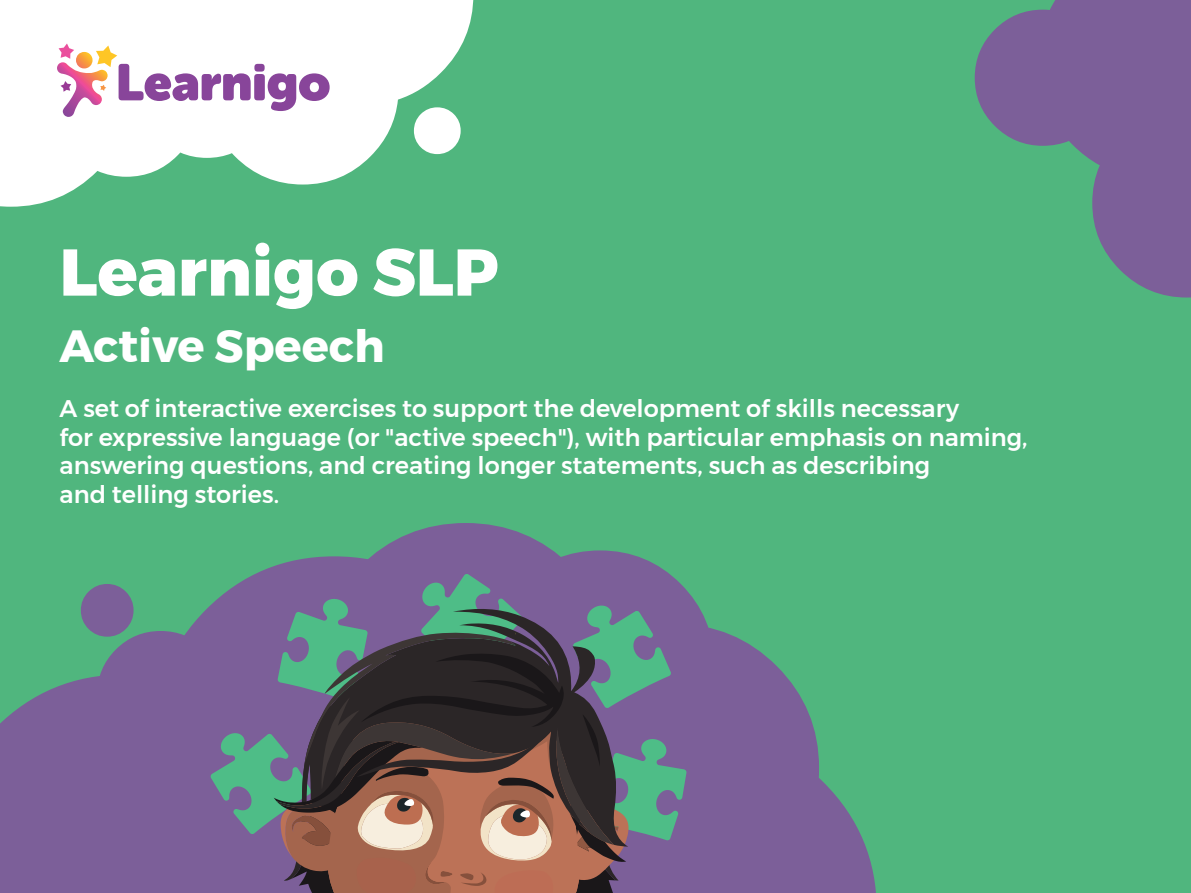
<style>
.page{position:relative;width:1191px;height:893px;background:#50b67e}
.page>*{position:absolute;margin:0;border:0;box-sizing:border-box;transform-origin:0 0}
.t1{font:800 66px "Montserrat";color:#fff}
.t2{font:700 45px "Montserrat";color:#fff}
.t3{font:500 24px/28.8px "Montserrat";color:#fff}
</style>
<div class="page">
<svg style="left:255px;top:557px;width:60px;height:17px"></svg>
<svg style="left:0;top:679px;width:81px;height:214px;background:#786696"></svg>
<svg style="left:819px;top:778px;width:57px;height:115px;fill:#7c5f99"></svg>
<svg style="left:616px;top:551px;width:91px;height:73px"></svg>
<svg style="left:315px;top:523px;width:301px;height:51px;fill:#7c5f99"></svg>
<svg style="left:686px;top:624px;width:133px;height:269px;background:#766995"></svg>
<svg style="left:81px;top:574px;width:605px;height:319px;background:#6d6573"></svg>
<svg style="left:0;top:0;width:473px;height:207px;fill:#fff"></svg>
<svg style="left:57px;top:43px;width:273px;height:74px;background:#e2cbdd"></svg>
<svg style="left:974px;top:0;width:217px;height:298px;fill:#7c5f99"></svg>
<h1 class="t1" style="left:60px;top:219px;width:441px">Learnigo SLP</h1>
<h2 class="t2" style="left:60px;top:310px;width:327px">Active Speech</h2>
<p class="t3" style="left:60px;top:394px;width:969px">A set of interactive exercises to support the development of skills necessary<br>for expressive language (or "active speech"), with particular emphasis on naming, answering questions, and creating longer statements, such as describing<br>and telling stories.</p>
</div>
